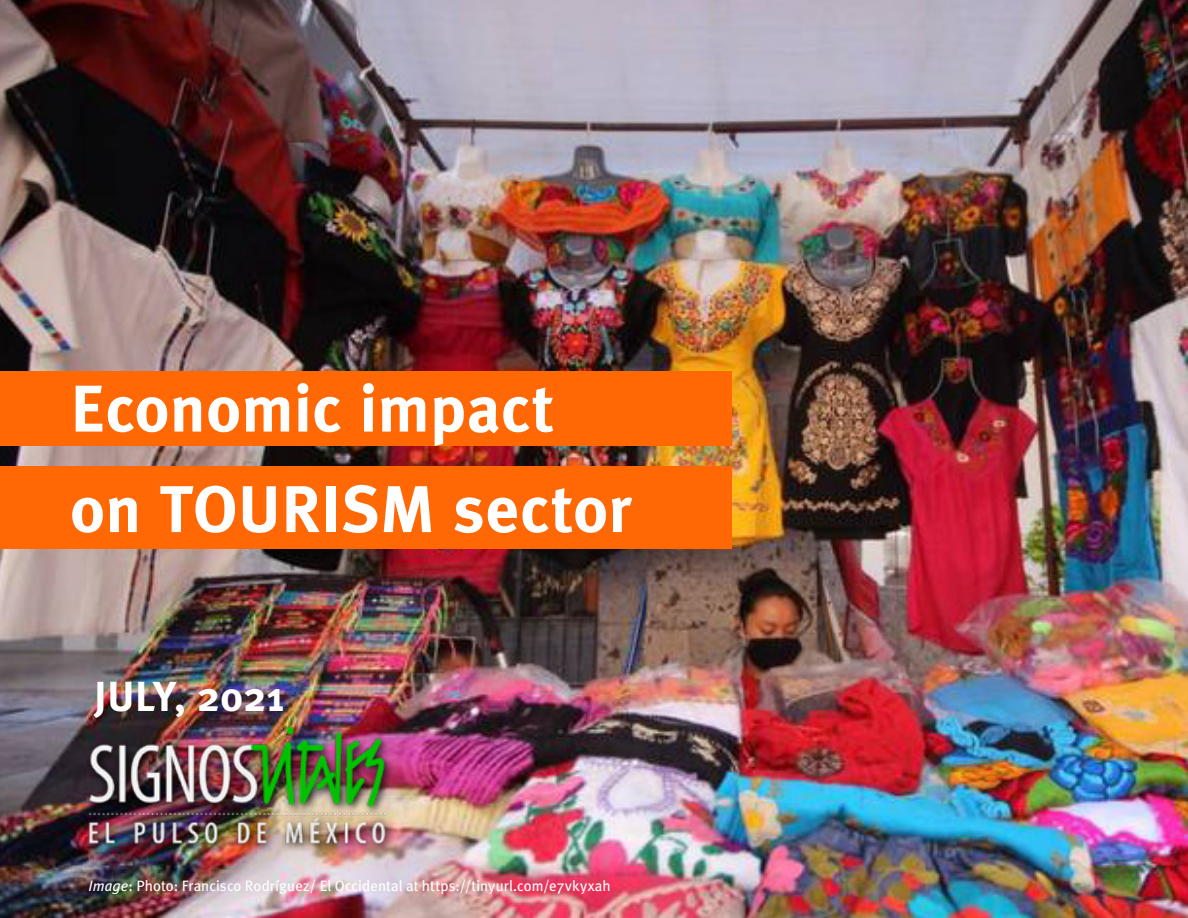
<style>
.page{position:relative;width:1188px;height:918px;background:#fff}
.page>*{position:absolute;margin:0;border:0;box-sizing:border-box;transform-origin:0 0}
.t1{font:700 66px/100.5px "Meta Plus";letter-spacing:.005em;color:#fff}
.t2{font:700 42px "Meta Plus";letter-spacing:.005em;color:#fff}
.t3{font:15px "Meta Plus";letter-spacing:.005em;color:#fff}
.s1{font-style:italic}
</style>
<div class="page">
<img style="left:0;top:0;width:1188px;height:918px">
<div style="left:0;top:371px;width:732px;height:75px;background:#ff6804"></div>
<div style="left:0;top:466px;width:732px;height:83px;background:#ff6804"></div>
<div style="left:84px;top:722px;width:311px;height:131px;background:#000;opacity:.95"></div>
<img style="left:78px;top:727px;width:327px;height:128px">
<h1 class="t1" style="left:70px;top:358px;width:563px">Economic impact on TOURISM sector</h1>
<h2 class="t2" style="left:94px;top:672px;width:192px">JULY, 2021</h2>
<p class="t3" style="left:88px;top:877px;width:524px"><span class="s1">Image</span>: Photo: Francisco Rodríguez/ El Occidental at https://tinyurl.com/e7vkyxah</p>
</div>
